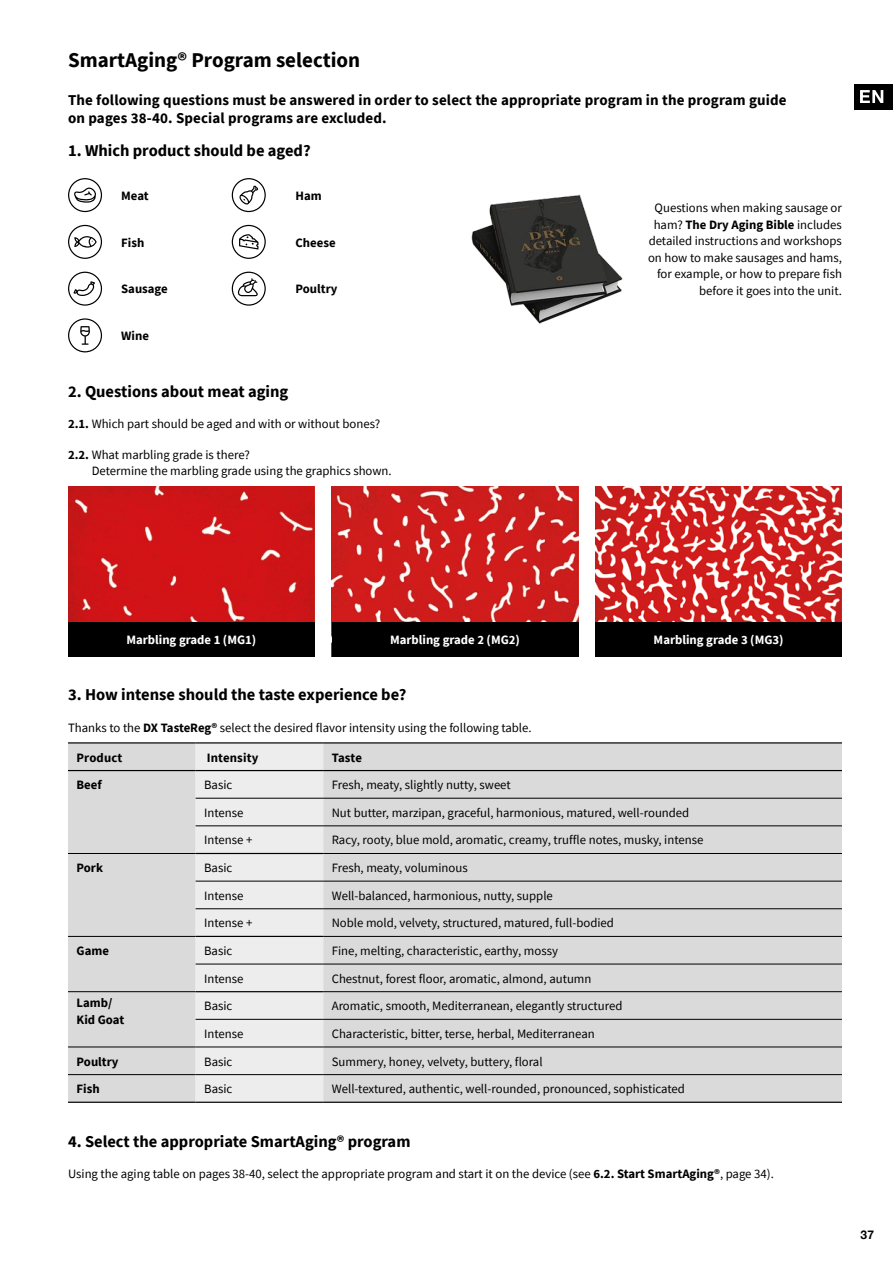
<style>
.page{position:relative;width:893px;height:1263px;background:#fff}
.page>*{position:absolute;margin:0;border:0;box-sizing:border-box;transform-origin:0 0}
.t1{font:700 21px "Source Sans Pro";color:#000}
.t2{font:700 16.5px "Source Sans Pro";color:#000}
.t3{font:700 15px/18px "Source Sans Pro";letter-spacing:.01em;color:#000}
.t4{font:12.75px/16.5px "Source Sans Pro";color:#000;text-align:right}
.t5{font:700 12.75px/16.5px "Source Sans Pro";color:#000}
.t6{font:700 12.75px "Source Sans Pro";color:#fff}
.t7{font:700 12px "Helvetica Neue";color:#000}
.s1{font-weight:700}
</style>
<div class="page">
<div style="left:855px;top:84px;width:38px;height:25px;background:#000"></div>
<svg style="left:860px;top:90px;width:23px;height:13px"></svg>
<svg style="left:68px;top:178px;width:34px;height:34px"></svg>
<svg style="left:232px;top:178px;width:34px;height:34px"></svg>
<svg style="left:68px;top:272px;width:34px;height:34px"></svg>
<svg style="left:232px;top:272px;width:34px;height:34px"></svg>
<svg style="left:68px;top:225px;width:34px;height:34px"></svg>
<svg style="left:232px;top:225px;width:34px;height:34px"></svg>
<svg style="left:68px;top:318px;width:34px;height:34px"></svg>
<img style="left:68px;top:486px;width:247px;height:136px">
<img style="left:332px;top:486px;width:246px;height:136px">
<img style="left:595px;top:486px;width:247px;height:136px">
<div style="left:68px;top:622px;width:247px;height:34px;background:#000"></div>
<div style="left:332px;top:622px;width:246px;height:34px;background:#000"></div>
<div style="left:595px;top:622px;width:247px;height:34px;background:#000"></div>
<img style="left:471px;top:194px;width:152px;height:130px">
<div style="left:68px;top:743px;width:774px;height:359px;background:#dadada"></div>
<div style="left:196px;top:743px;width:127px;height:359px;background:#ededed"></div>
<hr style="left:68px;top:853px;width:128px;height:1px;background:#000">
<hr style="left:68px;top:936px;width:128px;height:1px;background:#000">
<hr style="left:68px;top:991px;width:128px;height:1px;background:#000">
<hr style="left:68px;top:1046px;width:128px;height:1px;background:#000">
<hr style="left:68px;top:1074px;width:128px;height:1px;background:#000">
<hr style="left:196px;top:1074px;width:127px;height:1px;background:#000">
<hr style="left:323px;top:1074px;width:519px;height:1px;background:#000">
<hr style="left:196px;top:798px;width:127px;height:1px;background:#000">
<hr style="left:323px;top:798px;width:519px;height:1px;background:#000">
<hr style="left:196px;top:825px;width:127px;height:1px;background:#000">
<hr style="left:323px;top:825px;width:519px;height:1px;background:#000">
<hr style="left:196px;top:881px;width:127px;height:1px;background:#000">
<hr style="left:196px;top:908px;width:127px;height:1px;background:#000">
<hr style="left:196px;top:964px;width:127px;height:1px;background:#000">
<hr style="left:196px;top:1019px;width:127px;height:1px;background:#000">
<hr style="left:196px;top:1046px;width:127px;height:1px;background:#000">
<hr style="left:323px;top:853px;width:519px;height:1px;background:#000">
<hr style="left:323px;top:881px;width:519px;height:1px;background:#000">
<hr style="left:323px;top:908px;width:519px;height:1px;background:#000">
<hr style="left:323px;top:936px;width:519px;height:1px;background:#000">
<hr style="left:323px;top:964px;width:519px;height:1px;background:#000">
<hr style="left:323px;top:991px;width:519px;height:1px;background:#000">
<hr style="left:323px;top:1019px;width:519px;height:1px;background:#000">
<hr style="left:323px;top:1046px;width:519px;height:1px;background:#000">
<hr style="left:68px;top:742px;width:128px;height:1px;background:#000">
<hr style="left:196px;top:742px;width:127px;height:1px;background:#000">
<hr style="left:323px;top:742px;width:519px;height:1px;background:#000">
<hr style="left:68px;top:770px;width:128px;height:1px;background:#000">
<hr style="left:196px;top:770px;width:127px;height:1px;background:#000">
<hr style="left:323px;top:770px;width:519px;height:1px;background:#000">
<hr style="left:196px;top:853px;width:127px;height:1px;background:#000">
<hr style="left:196px;top:936px;width:127px;height:1px;background:#000">
<hr style="left:196px;top:991px;width:127px;height:1px;background:#000">
<hr style="left:68px;top:1102px;width:128px;height:1px;background:#000">
<hr style="left:196px;top:1102px;width:127px;height:1px;background:#000">
<hr style="left:323px;top:1102px;width:519px;height:1px;background:#000">
<h1 class="t1" style="left:68px;top:46px;width:294px">SmartAging® Program selection</h1>
<p class="t3" style="left:68px;top:91px;width:720px">The following questions must be answered in order to select the appropriate program in the program guide on pages 38-40. Special programs are excluded.</p>
<p class="t2" style="left:68px;top:140px;width:244px">1. Which product should be aged?</p>
<p class="t5" style="left:121px;top:187px;width:29px">Meat</p>
<p class="t5" style="left:296px;top:187px;width:28px">Ham</p>
<p class="t5" style="left:121px;top:234px;width:25px">Fish</p>
<p class="t5" style="left:121px;top:281px;width:48px">Sausage</p>
<p class="t5" style="left:121px;top:328px;width:29px">Wine</p>
<p class="t5" style="left:296px;top:234px;width:42px">Cheese</p>
<p class="t5" style="left:296px;top:281px;width:43px">Poultry</p>
<p class="t2" style="left:68px;top:380px;width:222px">2. Questions about meat aging</p>
<p class="t4" style="left:68px;top:415px;width:314px"><span class="s1">2.1.</span> Which part should be aged and with or without bones?</p>
<p class="t4" style="left:92px;top:446px;width:302px;text-align:left;text-indent:-24px"><span class="s1">2.2.</span> What marbling grade is there?<br>Determine the marbling grade using the graphics shown.</p>
<p class="t4" style="left:648px;top:200px;width:195px">Questions when making sausage or ham? <span class="s1">The Dry Aging Bible</span> includes detailed instructions and workshops on how to make sausages and hams, for example, or how to prepare fish before it goes into the unit.</p>
<p class="t6" style="left:126px;top:631px;width:131px">Marbling grade 1 (MG1)</p>
<p class="t6" style="left:390px;top:631px;width:131px">Marbling grade 2 (MG2)</p>
<p class="t6" style="left:654px;top:631px;width:131px">Marbling grade 3 (MG3)</p>
<p class="t2" style="left:68px;top:684px;width:340px">3. How intense should the taste experience be?</p>
<p class="t4" style="left:68px;top:719px;width:465px">Thanks to the <span class="s1">DX TasteReg®</span> select the desired flavor intensity using the following table.</p>
<p class="t5" style="left:77px;top:749px;width:47px">Product</p>
<p class="t5" style="left:207px;top:749px;width:53px">Intensity</p>
<p class="t5" style="left:332px;top:749px;width:32px">Taste</p>
<p class="t5" style="left:77px;top:776px;width:27px">Beef</p>
<p class="t4" style="left:204px;top:777px;width:30px">Basic</p>
<p class="t4" style="left:332px;top:777px;width:181px">Fresh, meaty, slightly nutty, sweet</p>
<p class="t4" style="left:204px;top:804px;width:41px">Intense</p>
<p class="t4" style="left:332px;top:804px;width:359px">Nut butter, marzipan, graceful, harmonious, matured, well-rounded</p>
<p class="t4" style="left:204px;top:832px;width:50px">Intense +</p>
<p class="t4" style="left:332px;top:832px;width:373px">Racy, rooty, blue mold, aromatic, creamy, truffle notes, musky, intense</p>
<p class="t5" style="left:77px;top:859px;width:28px">Pork</p>
<p class="t4" style="left:204px;top:859px;width:30px">Basic</p>
<p class="t4" style="left:332px;top:859px;width:138px">Fresh, meaty, voluminous</p>
<p class="t4" style="left:204px;top:887px;width:41px">Intense</p>
<p class="t4" style="left:332px;top:887px;width:223px">Well-balanced, harmonious, nutty, supple</p>
<p class="t4" style="left:204px;top:915px;width:50px">Intense +</p>
<p class="t4" style="left:332px;top:915px;width:284px">Noble mold, velvety, structured, matured, full-bodied</p>
<p class="t5" style="left:77px;top:942px;width:34px">Game</p>
<p class="t4" style="left:204px;top:942px;width:30px">Basic</p>
<p class="t4" style="left:332px;top:942px;width:228px">Fine, melting, characteristic, earthy, mossy</p>
<p class="t4" style="left:204px;top:970px;width:41px">Intense</p>
<p class="t4" style="left:332px;top:970px;width:261px">Chestnut, forest floor, aromatic, almond, autumn</p>
<p class="t5" style="left:77px;top:994px;width:49px">Lamb/<br>Kid Goat</p>
<p class="t4" style="left:204px;top:998px;width:30px">Basic</p>
<p class="t4" style="left:332px;top:998px;width:292px">Aromatic, smooth, Mediterranean, elegantly structured</p>
<p class="t4" style="left:204px;top:1025px;width:41px">Intense</p>
<p class="t4" style="left:332px;top:1025px;width:265px">Characteristic, bitter, terse, herbal, Mediterranean</p>
<p class="t5" style="left:77px;top:1053px;width:43px">Poultry</p>
<p class="t4" style="left:204px;top:1053px;width:30px">Basic</p>
<p class="t4" style="left:332px;top:1053px;width:212px">Summery, honey, velvety, buttery, floral</p>
<p class="t5" style="left:77px;top:1080px;width:25px">Fish</p>
<p class="t4" style="left:204px;top:1081px;width:30px">Basic</p>
<p class="t4" style="left:332px;top:1081px;width:355px">Well-textured, authentic, well-rounded, pronounced, sophisticated</p>
<p class="t2" style="left:68px;top:1130px;width:344px">4. Select the appropriate SmartAging® program</p>
<p class="t4" style="left:68px;top:1166px;width:707px">Using the aging table on pages 38-40, select the appropriate program and start it on the device (see <span class="s1">6.2. Start SmartAging®</span>, page 34).</p>
<p class="t7" style="left:861px;top:1225px;width:15px">37</p>
</div>
